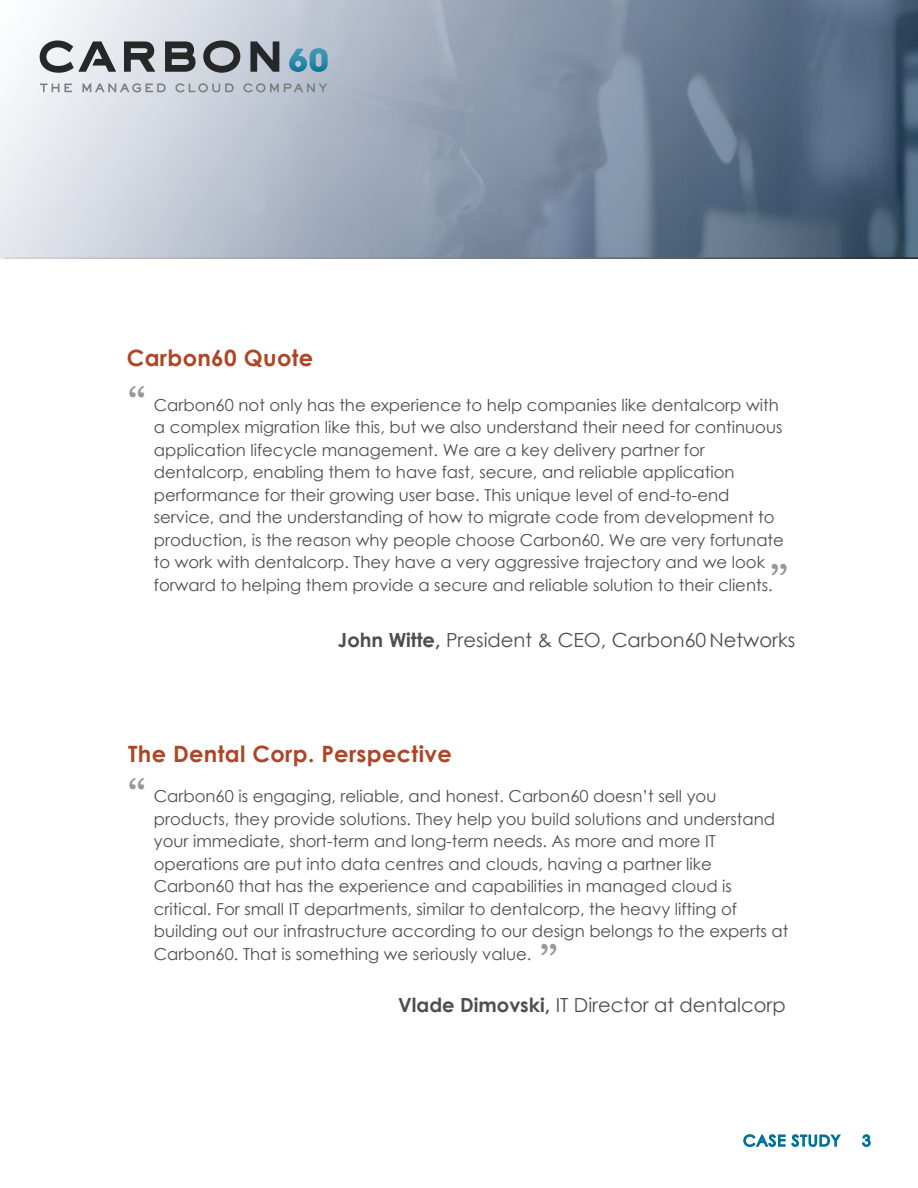
<style>
.page{position:relative;width:918px;height:1188px;background:#fff}
.page>*{position:absolute;margin:0;border:0;box-sizing:border-box;transform-origin:0 0}
.t1{font:46.5px "Euphemia UCAS";color:#999898}
.t2{font:700 22.5px "Century Gothic";letter-spacing:.015em;color:#ae4525}
.t3{font:19.5px "Century Gothic";color:#4e4e4e}
.t4{font:16.5px/22.5px "Century Gothic";color:#4e4e4e}
.s1{font-weight:700}
</style>
<div class="page">
<svg style="left:743px;top:1134px;width:98px;height:13px"></svg>
<svg style="left:862px;top:1134px;width:9px;height:13px"></svg>
<svg style="left:0;top:0;width:918px;height:258px"></svg>
<svg style="left:40px;top:40px;width:76px;height:33px"></svg>
<svg style="left:124px;top:41px;width:31px;height:31px"></svg>
<svg style="left:165px;top:41px;width:31px;height:31px"></svg>
<svg style="left:203px;top:40px;width:37px;height:33px"></svg>
<svg style="left:250px;top:41px;width:29px;height:31px"></svg>
<svg style="left:289px;top:48px;width:39px;height:24px"></svg>
<svg style="left:40px;top:84px;width:32px;height:8px"></svg>
<svg style="left:83px;top:83px;width:83px;height:9px"></svg>
<svg style="left:175px;top:83px;width:59px;height:9px"></svg>
<svg style="left:243px;top:83px;width:84px;height:9px"></svg>
<hr style="left:5px;top:257px;width:913px;height:2px;background:#fff">
<h2 class="t2" style="left:127px;top:341px;width:188px">Carbon60 Quote</h2>
<p class="t4" style="left:154px;top:393px;width:632px">Carbon60 not only has the experience to help companies like dentalcorp with a complex migration like this, but we also understand their need for continuous application lifecycle management. We are a key delivery partner for dentalcorp, enabling them to have fast, secure, and reliable application performance for their growing user base. This unique level of end-to-end service, and the understanding of how to migrate code from development to production, is the reason why people choose Carbon60. We are very fortunate to work with dentalcorp. They have a very aggressive trajectory and we look forward to helping them provide a secure and reliable solution to their clients.</p>
<h1 class="t1" style="left:128px;top:374px;width:20px">“</h1>
<h1 class="t1" style="left:770px;top:552px;width:20px">”</h1>
<p class="t3" style="left:338px;top:627px;width:459px"><span class="s1">John Witte,</span> President &amp; CEO, Carbon60 Networks</p>
<h2 class="t2" style="left:128px;top:737px;width:325px">The Dental Corp. Perspective</h2>
<h1 class="t1" style="left:128px;top:766px;width:20px">“</h1>
<p class="t4" style="left:154px;top:785px;width:636px">Carbon60 is engaging, reliable, and honest. Carbon60 doesn’t sell you products, they provide solutions. They help you build solutions and understand your immediate, short-term and long-term needs. As more and more IT operations are put into data centres and clouds, having a partner like Carbon60 that has the experience and capabilities in managed cloud is critical. For small IT departments, similar to dentalcorp, the heavy lifting of building out our infrastructure according to our design belongs to the experts at Carbon60. That is something we seriously value.</p>
<p class="t3" style="left:398px;top:992px;width:389px"><span class="s1">Vlade Dimovski,</span> IT Director at dentalcorp</p>
<h1 class="t1" style="left:540px;top:932px;width:20px">”</h1>
</div>
